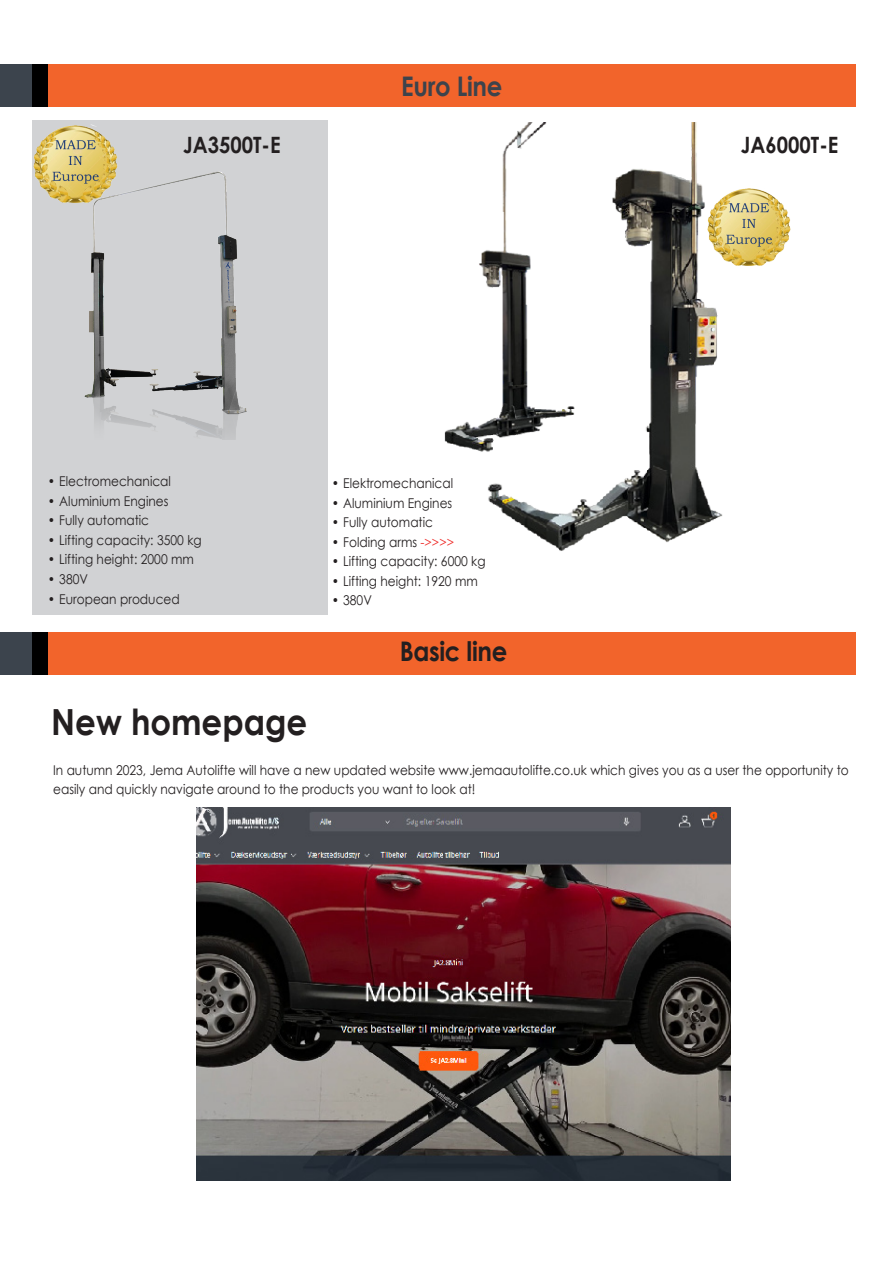
<style>
.page{position:relative;width:893px;height:1263px;background:#fff}
.page>*{position:absolute;margin:0;border:0;box-sizing:border-box;transform-origin:0 0}
.Brød{font:700 36px "Century Gothic";color:#231f20;scale:.9 1}
.Brød-2{font:700 27px "Century Gothic";letter-spacing:-.015em;color:#231f20;scale:.9 1}
.Brød-3{font:700 27px "Century Gothic";letter-spacing:-.015em;color:#3d434c;scale:.9 1}
.Brød-4{font:700 22.5px "Century Gothic";color:#231f20;scale:.9 1}
.Brød-5{font:13.5px/19.5px "Century Gothic";color:#231f20;scale:.9 1}
.s1{color:#ee2e2b}
</style>
<div class="page">
<div style="left:48px;top:64px;width:808px;height:42px;background:#f2642b"></div>
<div style="left:31px;top:64px;width:17px;height:42px;background:#000"></div>
<div style="left:0;top:64px;width:31px;height:42px;background:#3c444d"></div>
<div style="left:32px;top:120px;width:295px;height:495px;background:#d1d2d4"></div>
<img style="left:84px;top:172px;width:163px;height:267px">
<div style="left:48px;top:632px;width:808px;height:43px;background:#f2642b"></div>
<div style="left:31px;top:632px;width:17px;height:43px;background:#000"></div>
<div style="left:0;top:632px;width:32px;height:43px;background:#3c444d"></div>
<img style="left:197px;top:808px;width:533px;height:372px">
<img style="left:733px;top:188px;width:58px;height:78px">
<img style="left:33px;top:124px;width:90px;height:81px">
<img style="left:444px;top:123px;width:289px;height:428px">
<p class="Brød-4" style="left:183px;top:128px;width:110px">JA3500T-E</p>
<p class="Brød-3" style="left:401px;top:66px;width:114px">Euro Line</p>
<p class="Brød-5" style="left:48px;top:472px;width:138px">• Electromechanical</p>
<p class="Brød-5" style="left:48px;top:491px;width:136px">• Aluminium Engines</p>
<p class="Brød-5" style="left:48px;top:511px;width:114px">• Fully automatic</p>
<p class="Brød-5" style="left:48px;top:530px;width:172px">• Lifting capacity: 3500 kg</p>
<p class="Brød-5" style="left:48px;top:550px;width:164px">• Lifting height: 2000 mm</p>
<p class="Brød-5" style="left:48px;top:569px;width:46px">• 380V</p>
<p class="Brød-5" style="left:48px;top:589px;width:148px">• European produced</p>
<p class="Brød" style="left:51px;top:694px;width:286px">New homepage</p>
<p class="Brød-5" style="left:332px;top:473px;width:136px">• Elektromechanical</p>
<p class="Brød-5" style="left:332px;top:493px;width:136px">• Aluminium Engines</p>
<p class="Brød-5" style="left:332px;top:512px;width:114px">• Fully automatic</p>
<p class="Brød-5" style="left:332px;top:532px;width:137px">• Folding arms <span class="s1">-&gt;&gt;&gt;&gt;</span></p>
<p class="Brød-5" style="left:332px;top:551px;width:172px">• Lifting capacity: 6000 kg</p>
<p class="Brød-5" style="left:332px;top:571px;width:164px">• Lifting height: 1920 mm</p>
<p class="Brød-5" style="left:332px;top:590px;width:46px">• 380V</p>
<p class="Brød-2" style="left:400px;top:630px;width:121px">Basic line</p>
<p class="Brød-4" style="left:741px;top:128px;width:110px">JA6000T-E</p>
<p class="Brød-5" style="left:53px;top:760px;width:886px">In autumn 2023, Jema Autolifte will have a new updated website www.jemaautolifte.co.uk which gives you as a user the opportunity to easily and quickly navigate around to the products you want to look at!</p>
</div>
